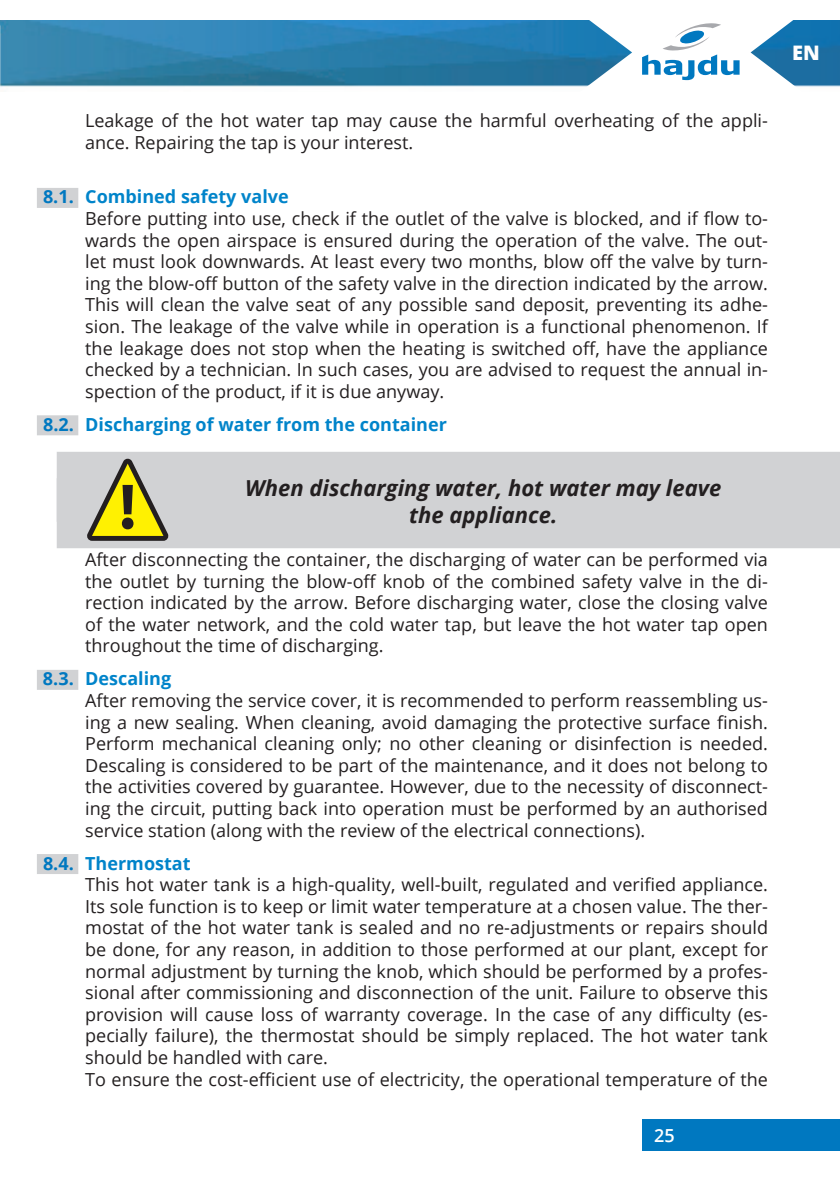
<style>
.page{position:relative;width:840px;height:1191px;background:#fff}
.page>*{position:absolute;margin:0;border:0;box-sizing:border-box;transform-origin:0 0}
.t1{font:italic 700 22px/26.4px "Open Sans";color:#231f20;text-align:center}
.t2{font:800 20px "Open Sans";color:#fff}
.t3{font:18px/21.6px "Open Sans";color:#231f20}
.t4{font:700 18px "Open Sans";color:#0084ca}
.t5{font:600 18px "Open Sans";color:#fff}
.s1{font-weight:700;color:#0078c0}
.s2{font-weight:700;color:#0084ca}
.s3{color:#0078c0}
</style>
<div class="page">
<img style="left:0;top:20px;width:839px;height:67px">
<div style="left:642px;top:1119px;width:197px;height:32px;background:#0078c0"></div>
<svg style="left:560px;top:20px;width:261px;height:67px"></svg>
<div style="left:37px;top:188px;width:41px;height:20px;background:#d1d2d4"></div>
<div style="left:37px;top:415px;width:41px;height:20px;background:#d1d2d4"></div>
<div style="left:57px;top:452px;width:782px;height:70px;background:#d1d2d4"></div>
<div style="left:57px;top:478px;width:782px;height:70px;background:#d1d2d4"></div>
<div style="left:37px;top:670px;width:41px;height:20px;background:#d1d2d4"></div>
<div style="left:37px;top:854px;width:41px;height:20px;background:#d1d2d4"></div>
<svg style="left:87px;top:459px;width:82px;height:82px"></svg>
<p class="t3" style="left:85px;top:109px;width:684px">Leakage of the hot water tap may cause the harmful overheating of the appli&shy;ance. Repairing the tap is your interest.</p>
<p class="t3" style="left:85px;top:186px;width:684px;text-indent:-42px"><span class="s1">8.1.</span> <span class="s2">Combined safety valve<br></span>Before putting into use, check if the outlet of the valve is blocked, and if flow to&shy;wards the open airspace is ensured during the operation of the valve. The out&shy;let must look downwards. At least every two months, blow off the valve by turn&shy;ing the blow-off button of the safety valve in the direction indicated by the arrow.<br>This will clean the valve seat of any possible sand deposit, preventing its adhe&shy;sion. The leakage of the valve while in operation is a functional phenomenon. If the leakage does not stop when the heating is switched off, have the appliance checked by a technician. In such cases, you are advised to request the annual in&shy;spection of the product, if it is due anyway.</p>
<p class="t4" style="left:43px;top:411px;width:405px"><span class="s3">8.2.</span> Discharging of water from the container</p>
<p class="t1" style="left:245px;top:474px;width:477px">When discharging water, hot water may leave the appliance.</p>
<p class="t3" style="left:85px;top:548px;width:684px;text-align:justify">After disconnecting the container, the discharging of water can be performed via the outlet by turning the blow-off knob of the combined safety valve in the di&shy;rection indicated by the arrow. Before discharging water, close the closing valve of the water network, and the cold water tap, but leave the hot water tap open throughout the time of discharging.</p>
<p class="t3" style="left:85px;top:667px;width:684px;text-indent:-42px"><span class="s1">8.3.</span> <span class="s2">Descaling<br></span>After removing the service cover, it is recommended to perform reassembling us&shy;ing a new sealing. When cleaning, avoid damaging the protective surface fi nish.<br>Perform mechanical cleaning only; no other cleaning or disinfection is needed.<br>Descaling is considered to be part of the maintenance, and it does not belong to the activities covered by guarantee. However, due to the necessity of disconnect&shy;ing the circuit, putting back into operation must be performed by an authorised service station (along with the review of the electrical connections).</p>
<p class="t3" style="left:85px;top:851px;width:684px;text-indent:-42px"><span class="s1">8.4.</span> <span class="s2">Thermostat<br></span>This hot water tank is a high-quality, well-built, regulated and verified appliance.<br>Its sole function is to keep or limit water temperature at a chosen value. The ther&shy;mostat of the hot water tank is sealed and no re-adjustments or repairs should be done, for any reason, in addition to those performed at our plant, except for normal adjustment by turning the knob, which should be performed by a profes&shy;sional after commissioning and disconnection of the unit. Failure to observe this provision will cause loss of warranty coverage. In the case of any difficulty (es&shy;pecially failure), the thermostat should be simply replaced. The hot water tank should be handled with care.<br>To ensure the cost-efficient use of electricity, the operational temperature of the</p>
<p class="t5" style="left:653px;top:1123px;width:22px">325</p>
<p class="t2" style="left:791px;top:38px;width:29px">EN</p>
</div>
